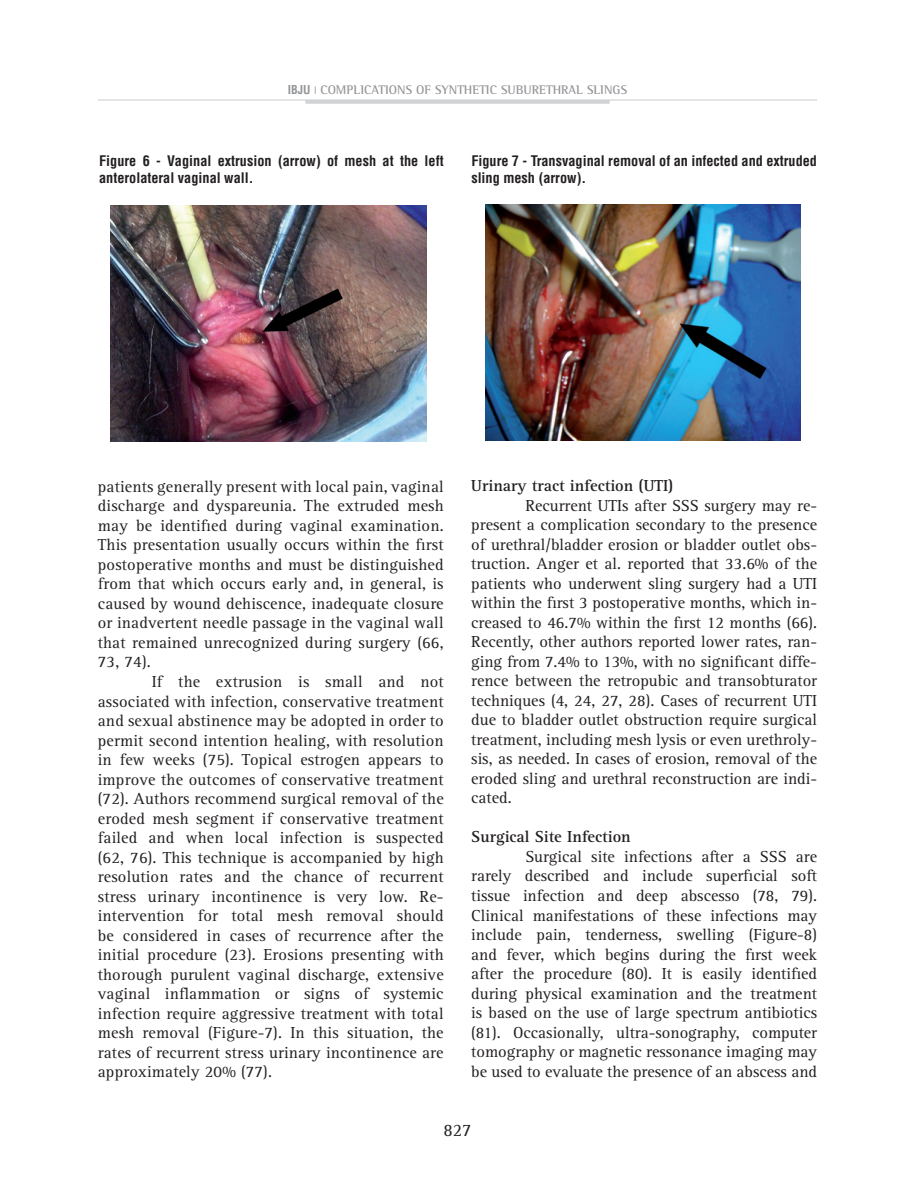
<style>
.page{position:relative;width:898px;height:1200px;background:#fff}
.page>*{position:absolute;margin:0;border:0;box-sizing:border-box;transform-origin:0 0}
.t1{font:18px "Rotis Serif";color:#231f20}
.t2{font:16.5px/19.5px "Rotis Serif";color:#231f20;text-align:justify}
.t3{font:700 16.5px "Rotis Serif";color:#231f20}
.t4{font:700 condensed 14.25px/17.1px "Helvetica";color:#231f20}
.t5{font:700 12.75px "Rotis Semi Serif";color:#939598}
.s1{font-family:"Helvetica";font-stretch:condensed;font-size:12px}
</style>
<div class="page">
<hr style="left:98px;top:99px;width:718px;height:2px;background:#dcdddf">
<hr style="left:305px;top:100px;width:304px;height:4px;background:#d1d2d4">
<img style="left:111px;top:205px;width:315px;height:236px">
<img style="left:485px;top:205px;width:314px;height:235px">
<p class="t5" style="left:287px;top:82px;width:341px"><span class="s1">ibju</span> <sup>|</sup> COMPLICATIONS OF SYNTHETIC SUBURETHRAL SLINGS</p>
<p class="t4" style="left:99px;top:152px;width:346px">Figure 6 - Vaginal extrusion (arrow) of mesh at the left anterolateral vaginal wall.</p>
<p class="t4" style="left:471px;top:152px;width:347px">Figure 7 - Transvaginal removal of an infected and extruded sling mesh (arrow).</p>
<p class="t2" style="left:98px;top:477px;width:347px">patients generally present with local pain, vaginal discharge and dyspareunia. The extruded mesh may be identified during vaginal examination.<br>This presentation usually occurs within the first postoperative months and must be distinguished from that which occurs early and, in general, is caused by wound dehiscence, inadequate closure or inadvertent needle passage in the vaginal wall that remained unrecognized during surgery (66, 73, 74).</p>
<p class="t2" style="left:98px;top:672px;width:347px;text-indent:54px">If the extrusion is small and not associated with infection, conservative treatment and sexual abstinence may be adopted in order to permit second intention healing, with resolution in few weeks (75). Topical estrogen appears to improve the outcomes of conservative treatment (72). Authors recommend surgical removal of the eroded mesh segment if conservative treatment failed and when local infection is suspected (62, 76). This technique is accompanied by high resolution rates and the chance of recurrent stress urinary incontinence is very low. Re&shy;intervention for total mesh removal should be considered in cases of recurrence after the initial procedure (23). Erosions presenting with thorough purulent vaginal discharge, extensive vaginal inflammation or signs of systemic infection require aggressive treatment with total mesh removal (Figure-7). In this situation, the rates of recurrent stress urinary incontinence are approximately 20% (77).</p>
<p class="t3" style="left:471px;top:476px;width:203px">Urinary tract infection (UTI)</p>
<p class="t2" style="left:471px;top:495px;width:347px;text-indent:54px">Recurrent UTIs after SSS surgery may re&shy;present a complication secondary to the presence of urethral/bladder erosion or bladder outlet obs&shy;truction. Anger et al. reported that 33.6% of the patients who underwent sling surgery had a UTI within the first 3 postoperative months, which in&shy;creased to 46.7% within the first 12 months (66).<br>Recently, other authors reported lower rates, ran&shy;ging from 7.4% to 13%, with no significant diffe&shy;rence between the retropubic and transobturator techniques (4, 24, 27, 28). Cases of recurrent UTI due to bladder outlet obstruction require surgical treatment, including mesh lysis or even urethroly&shy;sis, as needed. In cases of erosion, removal of the eroded sling and urethral reconstruction are indi&shy;cated.</p>
<p class="t3" style="left:471px;top:827px;width:161px">Surgical Site Infection</p>
<p class="t2" style="left:471px;top:847px;width:347px;text-indent:54px">Surgical site infections after a SSS are rarely described and include superficial soft tissue infection and deep abscesso (78, 79).<br>Clinical manifestations of these infections may include pain, tenderness, swelling (Figure-8) and fever, which begins during the first week after the procedure (80). It is easily identified during physical examination and the treatment is based on the use of large spectrum antibiotics (81). Occasionally, ultra-sonography, computer tomography or magnetic ressonance imaging may be used to evaluate the presence of an abscess and</p>
<p class="t1" style="left:443px;top:1119px;width:30px">827</p>
</div>
